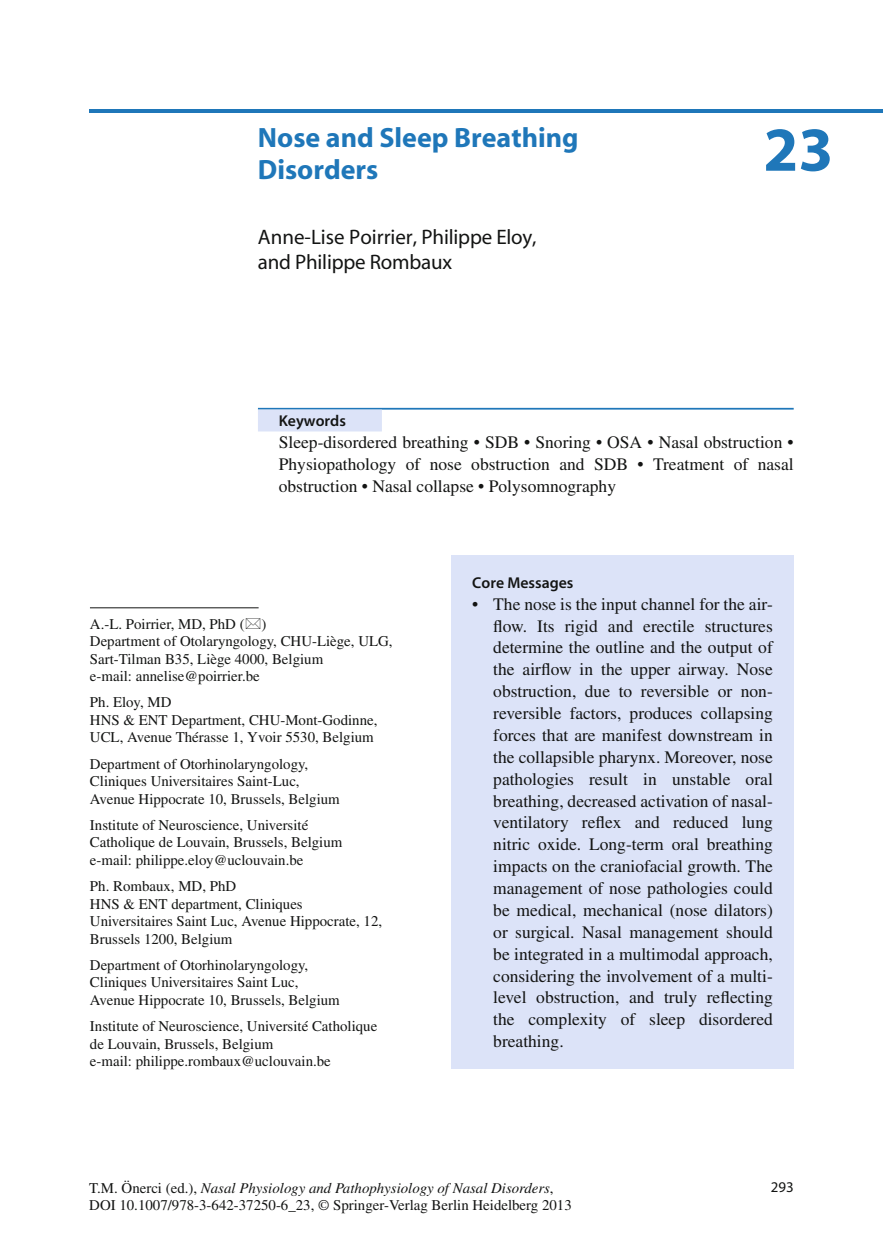
<style>
.page{position:relative;width:883px;height:1260px;background:#fff}
.page>*{position:absolute;margin:0;border:0;box-sizing:border-box;transform-origin:0 0}
.t1{font:700 63px "Myriad";color:#1f77b9}
.t2{font:700 28px/31.5px "Myriad";color:#1f77b9}
.t3{font:21px/24.5px "Myriad";letter-spacing:-.01em;color:#131413}
.t4{font:17.5px/21.9px "Times";color:#131413;text-align:justify}
.t5{font:600 15.75px "Myriad";color:#131413}
.t6{font:14.88px/17.5px "Times";color:#131413}
.t7{font:italic 14.88px "Times";color:#131413}
.t8{font:14.88px "Myriad";color:#131413}
.s1{font-style:normal}
</style>
<div class="page">
<hr style="left:89px;top:109px;width:794px;height:3px;background:#1f77b9">
<hr style="left:90px;top:607px;width:169px;height:1px;background:#131413">
<hr style="left:258px;top:408px;width:536px;height:2px;background:#1f77b9">
<div style="left:258px;top:410px;width:124px;height:21px;background:#dce3f8"></div>
<div style="left:451px;top:555px;width:343px;height:514px;background:#dce3f8"></div>
<h2 class="t2" style="left:258px;top:124px;width:322px">Nose and Sleep Breathing<br>Disorders</h2>
<p class="t3" style="left:258px;top:225px;width:280px">Anne-Lise Poirrier, Philippe Eloy, and Philippe Rombaux</p>
<h1 class="t1" style="left:763px;top:126px;width:71px">23</h1>
<p class="t5" style="left:279px;top:415px;width:69px">Keywords</p>
<p class="t4" style="left:279px;top:433px;width:516px">Sleep-disordered breathing • SDB • Snoring • OSA • Nasal obstruction • Physiopathology of nose obstruction and SDB • Treatment of nasal obstruction • Nasal collapse • Polysomnography</p>
<p class="t6" style="left:90px;top:616px;width:304px">A.- L. Poirrier , MD, PhD ( )<br>Department of Otolaryngology , CHU-Liège , ULG, Sart-Tilman B35 , Liège 4000 , Belgium<br>e-mail: annelise@poirrier.be</p>
<p class="t6" style="left:90px;top:695px;width:289px">Ph. Eloy , MD<br>HNS &amp; ENT Department , CHU-Mont-Godinne,<br>UCL , Avenue Thérasse 1 , Yvoir 5530 , Belgium</p>
<p class="t6" style="left:90px;top:756px;width:251px">Department of Otorhinolaryngology ,<br>Cliniques Universitaires Saint-Luc ,<br>Avenue Hippocrate 10 , Brussels , Belgium</p>
<p class="t6" style="left:90px;top:818px;width:254px">Institute of Neuroscience , Université<br>Catholique de Louvain , Brussels , Belgium e-mail: philippe.eloy@uclouvain.be</p>
<p class="t6" style="left:90px;top:879px;width:294px">Ph. Rombaux , MD, PhD<br>HNS &amp; ENT department , Cliniques<br>Universitaires Saint Luc , Avenue Hippocrate, 12 ,<br>Brussels 1200 , Belgium</p>
<p class="t6" style="left:90px;top:958px;width:251px">Department of Otorhinolaryngology ,<br>Cliniques Universitaires Saint Luc ,<br>Avenue Hippocrate 10 , Brussels , Belgium</p>
<p class="t6" style="left:90px;top:1019px;width:289px">Institute of Neuroscience , Université Catholique de Louvain , Brussels , Belgium<br>e-mail: philippe.rombaux@uclouvain.be</p>
<p class="t5" style="left:472px;top:577px;width:103px">Core Messages</p>
<p class="t4" style="left:493px;top:595px;width:281px;text-indent:-21px">• The nose is the input channel for the air&shy;flow. Its rigid and erectile structures determine the outline and the output of the airflow in the upper airway. Nose obstruction, due to reversible or non&shy;reversible factors, produces collapsing forces that are manifest downstream in the collapsible pharynx. Moreover, nose pathologies result in unstable oral breathing, decreased activation of nasal&shy;ventilatory reflex and reduced lung nitric oxide. Long-term oral breathing impacts on the craniofacial growth. The management of nose pathologies could be medical, mechanical (nose dilators) or surgical. Nasal management should be integrated in a multimodal approach, considering the involvement of a multi&shy;level obstruction, and truly reflecting the complexity of sleep disordered breathing.</p>
<p class="t7" style="left:89px;top:1182px;width:466px"><span class="s1">T.M. Önerci (ed.),</span> Nasal Physiology and Pathophysiology of Nasal Disorders<span class="s1">,</span></p>
<p class="t8" style="left:771px;top:1182px;width:24px">293</p>
<p class="t6" style="left:89px;top:1198px;width:484px">DOI 10.1007/978-3-642-37250-6_23, © Springer-Verlag Berlin Heidelberg 2013</p>
</div>
